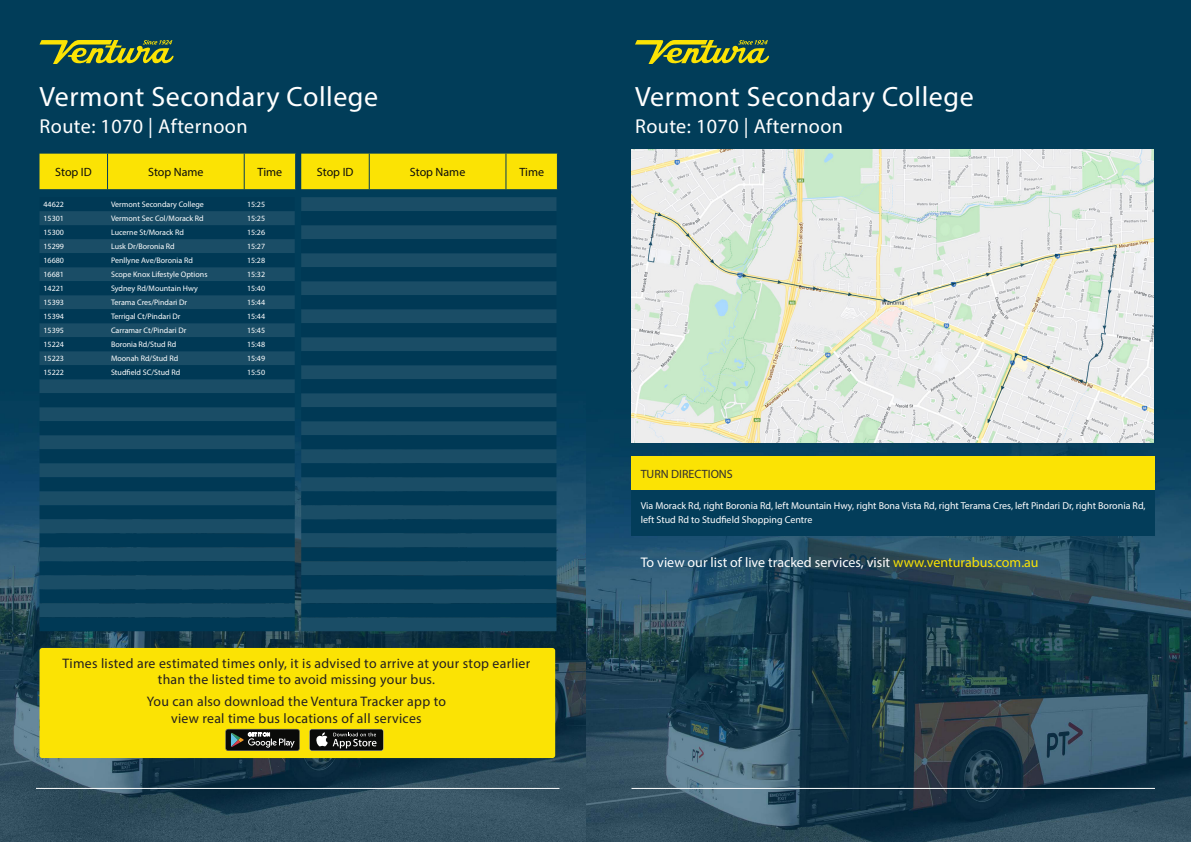
<style>
.page{position:relative;width:1191px;height:842px;background:#fff}
.page>*{position:absolute;margin:0;border:0;box-sizing:border-box;transform-origin:0 0}
.t1{font:28px "Myriad Pro";letter-spacing:.02em;color:#fff}
.t2{font:20.2px "Myriad Pro";letter-spacing:.02em;color:#fff}
.t3{font:14px "Myriad Pro";color:#fff}
.t4{font:13.8px/16.6px "Myriad Pro";letter-spacing:.02em;color:#231f20;text-align:center}
.t5{font:12px "Myriad Pro";color:#0d0d0d}
.t6{font:12px "Myriad Pro";color:#312f30}
.t7{font:10px/14px "Myriad Pro";color:#fff}
.t8{font:8px "Myriad Pro";color:#fff}
.s1{color:#fbe304}
</style>
<div class="page">
<img style="left:0;top:0;width:587px;height:842px">
<hr style="left:36px;top:788px;width:523px;height:1px;background:#fff">
<svg style="left:40px;top:40px;width:134px;height:24px;background:#6e8533"></svg>
<div style="left:40px;top:154px;width:517px;height:35px;background:#fbe304"></div>
<hr style="left:369px;top:154px;width:1px;height:35px;background:#033d5a">
<hr style="left:505px;top:154px;width:1px;height:35px;background:#033d5a">
<hr style="left:557px;top:154px;width:1px;height:35px;background:#033d5a">
<svg style="left:40px;top:197px;width:255px;height:42px;background:#083f5a"></svg>
<div style="left:40px;top:239px;width:255px;height:378px;background:#1a4d66"></div>
<svg style="left:40px;top:253px;width:255px;height:322px;background:#0c425c"></svg>
<div style="left:40px;top:589px;width:255px;height:14px;background:#003955"></div>
<div style="left:40px;top:617px;width:255px;height:14px;background:#003955"></div>
<div style="left:301px;top:197px;width:255px;height:434px;background:#1a4d66"></div>
<svg style="left:301px;top:211px;width:255px;height:56px;background:#0c425d"></svg>
<svg style="left:301px;top:267px;width:255px;height:322px;background:#0c425c"></svg>
<div style="left:301px;top:603px;width:255px;height:14px;background:#003955"></div>
<div style="left:39px;top:648px;width:516px;height:110px;background:#fbe304;border-radius:3px"></div>
<svg style="left:225px;top:729px;width:75px;height:22px;background:#383b36"></svg>
<div style="left:309px;top:729px;width:74px;height:22px;background:#343533;border-radius:3px"></div>
<div style="left:310px;top:729px;width:73px;height:21px;background:#0a0b09;border-radius:2px"></div>
<svg style="left:316px;top:732px;width:60px;height:16px"></svg>
<img style="left:587px;top:0;width:604px;height:842px">
<hr style="left:631px;top:788px;width:524px;height:1px;background:#fff">
<div style="left:631px;top:457px;width:523px;height:33px;background:#fbe304"></div>
<div style="left:631px;top:490px;width:523px;height:45px;background:#033d5a"></div>
<svg style="left:635px;top:40px;width:134px;height:24px;background:#6e8533"></svg>
<img style="left:632px;top:150px;width:521px;height:293px">
<p class="t1" style="left:40px;top:79px;width:340px">Vermont Secondary College</p>
<p class="t2" style="left:40px;top:114px;width:210px">Route: 1070 | Afternoon</p>
<p class="t5" style="left:55px;top:164px;width:38px">Stop ID</p>
<p class="t5" style="left:148px;top:164px;width:57px">Stop Name</p>
<p class="t5" style="left:258px;top:164px;width:26px">Time</p>
<p class="t5" style="left:317px;top:164px;width:38px">Stop ID</p>
<p class="t5" style="left:410px;top:164px;width:57px">Stop Name</p>
<p class="t5" style="left:519px;top:164px;width:26px">Time</p>
<p class="t8" style="left:44px;top:200px;width:22px">44622</p>
<p class="t8" style="left:111px;top:200px;width:94px">Vermont Secondary College</p>
<p class="t8" style="left:247px;top:200px;width:20px">15:25</p>
<p class="t8" style="left:44px;top:214px;width:22px">15301</p>
<p class="t8" style="left:111px;top:214px;width:94px">Vermont Sec Col/Morack Rd</p>
<p class="t8" style="left:247px;top:214px;width:20px">15:25</p>
<p class="t8" style="left:44px;top:228px;width:22px">15300</p>
<p class="t8" style="left:111px;top:228px;width:74px">Lucerne St/Morack Rd</p>
<p class="t8" style="left:247px;top:228px;width:20px">15:26</p>
<p class="t8" style="left:44px;top:242px;width:22px">15299</p>
<p class="t8" style="left:111px;top:242px;width:65px">Lusk Dr/Boronia Rd</p>
<p class="t8" style="left:247px;top:242px;width:20px">15:27</p>
<p class="t8" style="left:44px;top:256px;width:22px">16680</p>
<p class="t8" style="left:111px;top:256px;width:83px">Penllyne Ave/Boronia Rd</p>
<p class="t8" style="left:247px;top:256px;width:20px">15:28</p>
<p class="t8" style="left:44px;top:270px;width:22px">16681</p>
<p class="t8" style="left:111px;top:270px;width:98px">Scope Knox Lifestyle Options</p>
<p class="t8" style="left:247px;top:270px;width:20px">15:32</p>
<p class="t8" style="left:44px;top:284px;width:22px">14221</p>
<p class="t8" style="left:111px;top:284px;width:88px">Sydney Rd/Mountain Hwy</p>
<p class="t8" style="left:247px;top:284px;width:20px">15:40</p>
<p class="t8" style="left:44px;top:298px;width:22px">15393</p>
<p class="t8" style="left:111px;top:298px;width:78px">Terama Cres/Pindari Dr</p>
<p class="t8" style="left:247px;top:298px;width:20px">15:44</p>
<p class="t8" style="left:44px;top:312px;width:22px">15394</p>
<p class="t8" style="left:111px;top:312px;width:71px">Terrigal Ct/Pindari Dr</p>
<p class="t8" style="left:247px;top:312px;width:20px">15:44</p>
<p class="t8" style="left:44px;top:326px;width:22px">15395</p>
<p class="t8" style="left:111px;top:326px;width:77px">Carramar Ct/Pindari Dr</p>
<p class="t8" style="left:247px;top:326px;width:20px">15:45</p>
<p class="t8" style="left:44px;top:340px;width:22px">15224</p>
<p class="t8" style="left:111px;top:340px;width:67px">Boronia Rd/Stud Rd</p>
<p class="t8" style="left:247px;top:340px;width:20px">15:48</p>
<p class="t8" style="left:44px;top:354px;width:22px">15223</p>
<p class="t8" style="left:111px;top:354px;width:69px">Moonah Rd/Stud Rd</p>
<p class="t8" style="left:247px;top:354px;width:20px">15:49</p>
<p class="t8" style="left:44px;top:368px;width:22px">15222</p>
<p class="t8" style="left:111px;top:368px;width:71px">Studfield SC/Stud Rd</p>
<p class="t8" style="left:247px;top:368px;width:20px">15:50</p>
<p class="t4" style="left:63px;top:655px;width:469px">Times listed are estimated times only, it is advised to arrive at your stop earlier than the listed time to avoid missing your bus.</p>
<p class="t4" style="left:147px;top:693px;width:301px">You can also download the Ventura Tracker app to view real time bus locations of all services</p>
<p class="t1" style="left:635px;top:79px;width:340px">Vermont Secondary College</p>
<p class="t2" style="left:635px;top:114px;width:210px">Route: 1070 | Afternoon</p>
<p class="t6" style="left:640px;top:466px;width:94px">TURN DIRECTIONS</p>
<p class="t7" style="left:640px;top:499px;width:506px">Via Morack Rd, right Boronia Rd, left Mountain Hwy, right Bona Vista Rd, right Terama Cres, left Pindari Dr, right Boronia Rd, left Stud Rd to Studfield Shopping Centre</p>
<p class="t3" style="left:640px;top:553px;width:399px">To view our list of live tracked services, visit <span class="s1">www.venturabus.com.au</span></p>
</div>
